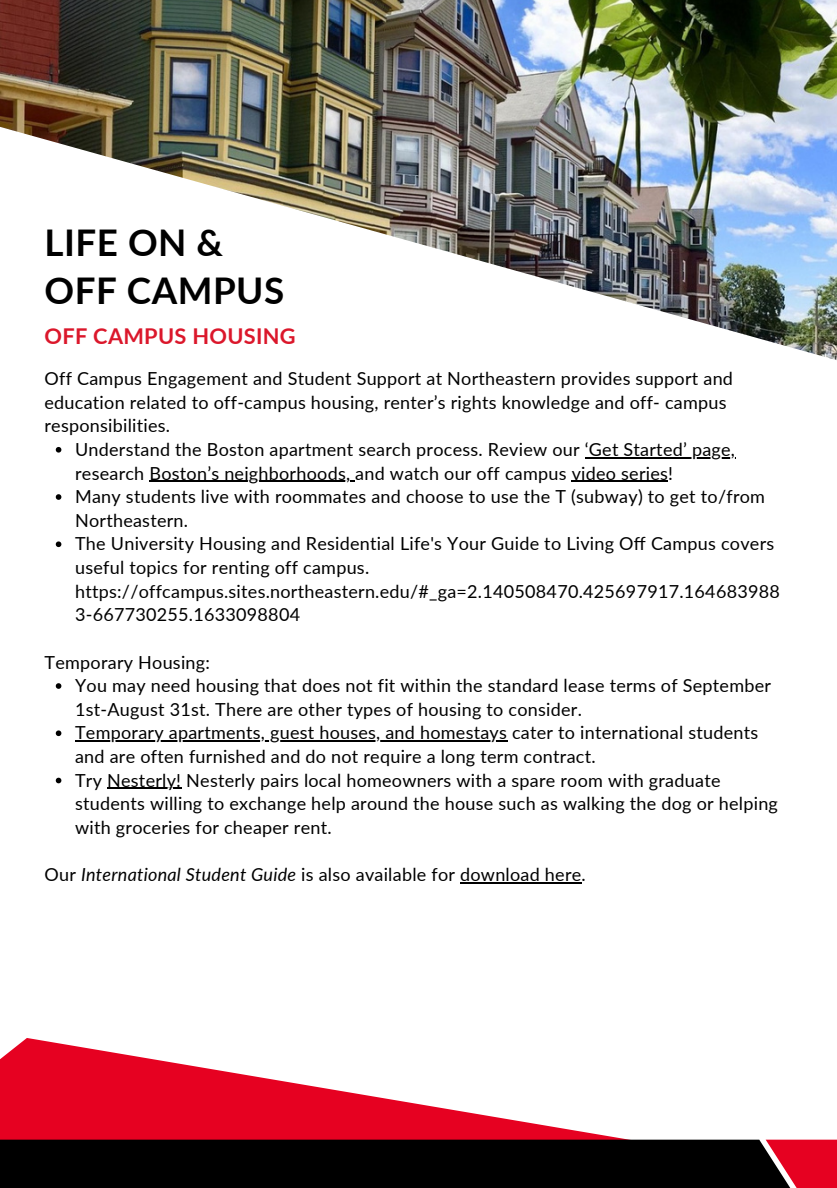
<style>
.page{position:relative;width:837px;height:1188px;background:#fff}
.page>*{position:absolute;margin:0;border:0;box-sizing:border-box;transform-origin:0 0}
.t1{font:700 36.75px/48.3px "Lato";letter-spacing:.015em;color:#000}
.t2{font:700 21.75px "Lato";letter-spacing:.015em;color:#db172b}
.t3{font:18px/23.7px "Lato";letter-spacing:.015em;color:#000}
.s1{font-style:italic}
</style>
<div class="page">
<svg style="left:0;top:1038px;width:716px;height:102px"></svg>
<img style="left:0;top:0;width:837px;height:360px">
<svg style="left:56px;top:447px;width:5px;height:6px"></svg>
<hr style="left:585px;top:457px;width:150px;height:1px;background:#000">
<hr style="left:149px;top:481px;width:206px;height:1px;background:#000">
<hr style="left:572px;top:481px;width:96px;height:1px;background:#000">
<svg style="left:56px;top:494px;width:5px;height:6px"></svg>
<svg style="left:56px;top:541px;width:5px;height:6px"></svg>
<svg style="left:56px;top:683px;width:5px;height:6px"></svg>
<svg style="left:56px;top:730px;width:5px;height:6px"></svg>
<hr style="left:75px;top:741px;width:432px;height:1px;background:#000">
<svg style="left:56px;top:778px;width:5px;height:5px"></svg>
<hr style="left:107px;top:788px;width:74px;height:1px;background:#000">
<hr style="left:460px;top:882px;width:122px;height:1px;background:#000">
<svg style="left:0;top:1140px;width:837px;height:48px;background:#110204"></svg>
<h1 class="t1" style="left:45px;top:217px;width:241px">LIFE ON &amp;<br>OFF CAMPUS</h1>
<p class="t2" style="left:45px;top:322px;width:253px">OFF CAMPUS HOUSING</p>
<p class="t3" style="left:45px;top:366px;width:690px">Off Campus Engagement and Student Support at Northeastern provides support and education related to off-campus housing, renter’s rights knowledge and off- campus responsibilities.</p>
<p class="t3" style="left:75px;top:437px;width:706px">Understand the Boston apartment search process. Review our ‘Get Started’ page, research Boston’s neighborhoods, and watch our off campus video series!<br>Many students live with roommates and choose to use the T (subway) to get to/from Northeastern.<br>The University Housing and Residential Life's Your Guide to Living Off Campus covers useful topics for renting off campus. https://offcampus.sites.northeastern.edu/#_ga=2.140508470.425697917.164683988<br>3-667730255.1633098804</p>
<p class="t3" style="left:75px;top:650px;width:704px;text-indent:-31px">Temporary Housing:<br>You may need housing that does not fit within the standard lease terms of September 1st-August 31st. There are other types of housing to consider.<br>Temporary apartments, guest houses, and homestays cater to international students and are often furnished and do not require a long term contract.<br>Try Nesterly! Nesterly pairs local homeowners with a spare room with graduate students willing to exchange help around the house such as walking the dog or helping with groceries for cheaper rent.</p>
<p class="t3" style="left:45px;top:862px;width:543px">Our <span class="s1">International Student Guide</span> is also available for download here.</p>
</div>
